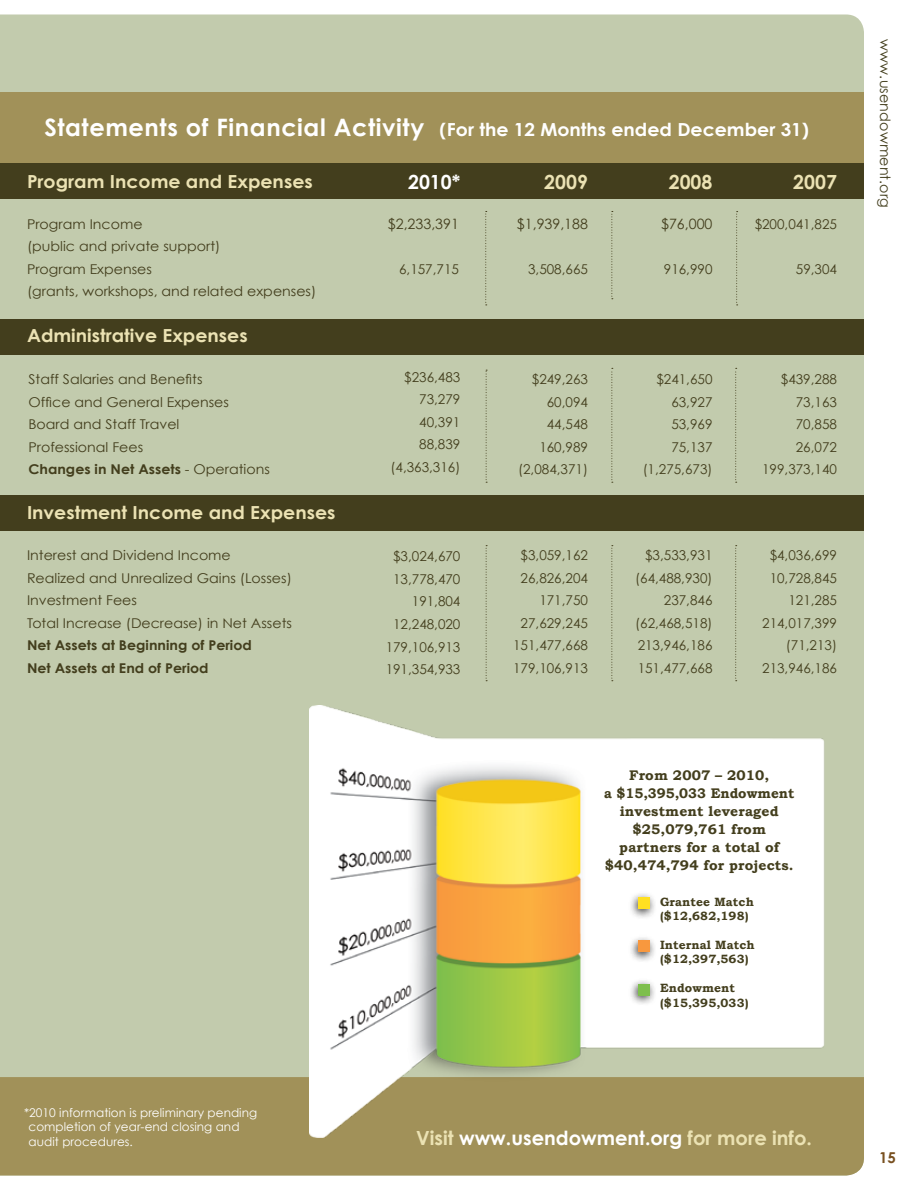
<style>
.page{position:relative;width:918px;height:1188px;background:#fff}
.page>*{position:absolute;margin:0;border:0;box-sizing:border-box;transform-origin:0 0}
.t1{font:700 19.5px "Century Gothic";color:#fff}
.t2{font:700 19.5px "Century Gothic";color:#ebe2b3}
.t3{font:700 18px "Century Gothic";color:#ebe2b3;scale:1.05 1}
.t4{font:700 18px "Century Gothic";color:#fff}
.t5{font:700 15px "Century Gothic";color:#785020}
.t6{font:14.25px "Century Gothic";letter-spacing:.01em;color:#433e1d}
.t7{font:700 13.95px/18px "Bookman Old Style";letter-spacing:.01em;color:#433e1d;text-align:center}
.t8{font:13.5px/22.5px "Century Gothic";color:#433e1d;text-align:right}
.t9{font:13.5px/22.5px "Century Gothic";color:#433e1d;scale:1.05 1}
.t10{font:700 13.5px/22.5px "Century Gothic";color:#433e1d;scale:1.05 1}
.t11{font:12px/14.4px "Century Gothic";letter-spacing:.005em;color:#fff}
.t12{font:700 12px/14.4px "Bookman Old Style";letter-spacing:.01em;color:#433e1d}
.s1{font-size:24px}
.s2{font-weight:700}
.s3{color:#ebe2b3}
</style>
<div class="page">
<div style="left:0;top:14px;width:864px;height:1063px;background:#c2cbad"></div>
<svg style="left:485px;top:211px;width:2px;height:94px"></svg>
<svg style="left:486px;top:370px;width:1px;height:113px"></svg>
<svg style="left:486px;top:545px;width:1px;height:136px"></svg>
<svg style="left:611px;top:211px;width:2px;height:88px"></svg>
<svg style="left:611px;top:368px;width:2px;height:115px"></svg>
<svg style="left:611px;top:545px;width:2px;height:136px"></svg>
<svg style="left:736px;top:211px;width:2px;height:94px"></svg>
<svg style="left:735px;top:368px;width:2px;height:115px"></svg>
<svg style="left:735px;top:545px;width:2px;height:136px"></svg>
<div style="left:0;top:1077px;width:864px;height:98px;background:#a19159"></div>
<div style="left:0;top:163px;width:864px;height:36px;background:#433e1d"></div>
<div style="left:0;top:319px;width:864px;height:36px;background:#433e1d"></div>
<div style="left:0;top:495px;width:864px;height:36px;background:#433e1d"></div>
<div style="left:0;top:92px;width:864px;height:71px;background:#a19159"></div>
<img style="left:309px;top:706px;width:543px;height:432px">
<div style="left:628px;top:892px;width:28px;height:28px;background:#000;opacity:.75"></div>
<div style="left:638px;top:897px;width:12px;height:12px;background:#ffe021"></div>
<div style="left:628px;top:935px;width:28px;height:28px;background:#000;opacity:.75"></div>
<div style="left:638px;top:940px;width:12px;height:12px;background:#f8983e"></div>
<div style="left:628px;top:978px;width:28px;height:28px;background:#000;opacity:.75"></div>
<div style="left:638px;top:984px;width:12px;height:12px;background:#7ebf4d"></div>
<h2 class="t4" style="left:44px;top:119px;width:766px"><span class="s1">Statements of Financial Activity</span> (For the 12 Months ended December 31)</h2>
<h2 class="t3" style="left:27px;top:170px;width:274px">Program Income and Expenses</h2>
<p class="t9" style="left:27px;top:212px;width:277px">Program Income<br>(public and private support)<br>Program Expenses<br>(grants, workshops, and related expenses)</p>
<h2 class="t3" style="left:27px;top:324px;width:212px">Administrative Expenses</h2>
<p class="t9" style="left:28px;top:368px;width:231px">Staff Salaries and Benefits<br>Office and General Expenses<br>Board and Staff Travel<br>Professional Fees<br><span class="s2">Changes in Net Assets</span> - Operations</p>
<h2 class="t3" style="left:27px;top:501px;width:295px">Investment Income and Expenses</h2>
<p class="t9" style="left:27px;top:544px;width:254px">Interest and Dividend Income<br>Realized and Unrealized Gains (Losses)<br>Investment Fees<br>Total Increase (Decrease) in Net Assets</p>
<p class="t10" style="left:27px;top:634px;width:216px">Net Assets at Beginning of Period<br>Net Assets at End of Period</p>
<p class="t11" style="left:29px;top:1105px;width:230px;text-indent:-5px">*2010 information is preliminary pending completion of year-end closing and audit procedures.</p>
<h1 class="t1" style="left:408px;top:170px;width:54px">2010*</h1>
<h1 class="t2" style="left:544px;top:170px;width:45px">2009</h1>
<p class="t6" style="left:388px;top:215px;width:73px">$2,233,391</p>
<p class="t6" style="left:517px;top:215px;width:73px">$1,939,188</p>
<p class="t8" style="left:399px;top:257px;width:61px">6,157,715</p>
<p class="t8" style="left:528px;top:257px;width:61px">3,508,665</p>
<h1 class="t2" style="left:669px;top:170px;width:45px">2008</h1>
<p class="t6" style="left:661px;top:215px;width:53px">$76,000</p>
<p class="t8" style="left:664px;top:257px;width:50px">916,990</p>
<h1 class="t2" style="left:793px;top:170px;width:45px">2007</h1>
<p class="t8" style="left:755px;top:212px;width:84px">$200,041,825</p>
<p class="t8" style="left:796px;top:257px;width:43px">59,304</p>
<p class="t8" style="left:391px;top:365px;width:71px">$236,483<br>73,279<br>40,391<br>88,839 (4,363,316)</p>
<p class="t8" style="left:386px;top:545px;width:76px">$3,024,670<br>13,778,470<br>191,804<br>12,248,020<br>179,106,913<br>191,354,933</p>
<p class="t8" style="left:518px;top:368px;width:71px">$249,263<br>60,094<br>44,548<br>160,989 (2,084,371)</p>
<p class="t8" style="left:513px;top:544px;width:76px">$3,059,162<br>26,826,204<br>171,750<br>27,629,245<br>151,477,668<br>179,106,913</p>
<p class="t8" style="left:643px;top:368px;width:71px">$241,650<br>63,927<br>53,969<br>75,137 (1,275,673)</p>
<p class="t8" style="left:635px;top:544px;width:79px">$3,533,931 (64,488,930)<br>237,846 (62,468,518)<br>213,946,186<br>151,477,668</p>
<p class="t8" style="left:762px;top:368px;width:76px">$439,288<br>73,163<br>70,858<br>26,072<br>199,373,140</p>
<p class="t8" style="left:762px;top:544px;width:76px">$4,036,699<br>10,728,845<br>121,285<br>214,017,399 (71,213)<br>213,946,186</p>
<p class="t7" style="left:604px;top:767px;width:192px">From 2007 – 2010,<br>a $15,395,033 Endowment investment leveraged $25,079,761 from partners for a total of $40,474,794 for projects.</p>
<p class="t12" style="left:660px;top:894px;width:95px">Grantee Match ($12,682,198)</p>
<p class="t12" style="left:660px;top:938px;width:96px">Internal Match ($12,397,563)</p>
<p class="t12" style="left:660px;top:981px;width:90px">Endowment ($15,395,033)</p>
<h1 class="t1" style="left:416px;top:1126px;width:397px"><span class="s3">Visit</span> www.usendowment.org <span class="s3">for more info.</span></h1>
<p class="t6" style="left:894px;top:39px;width:170px;rotate:90deg">www.usendowment.org</p>
<p class="t5" style="left:879px;top:1148px;width:18px">15</p>
</div>
